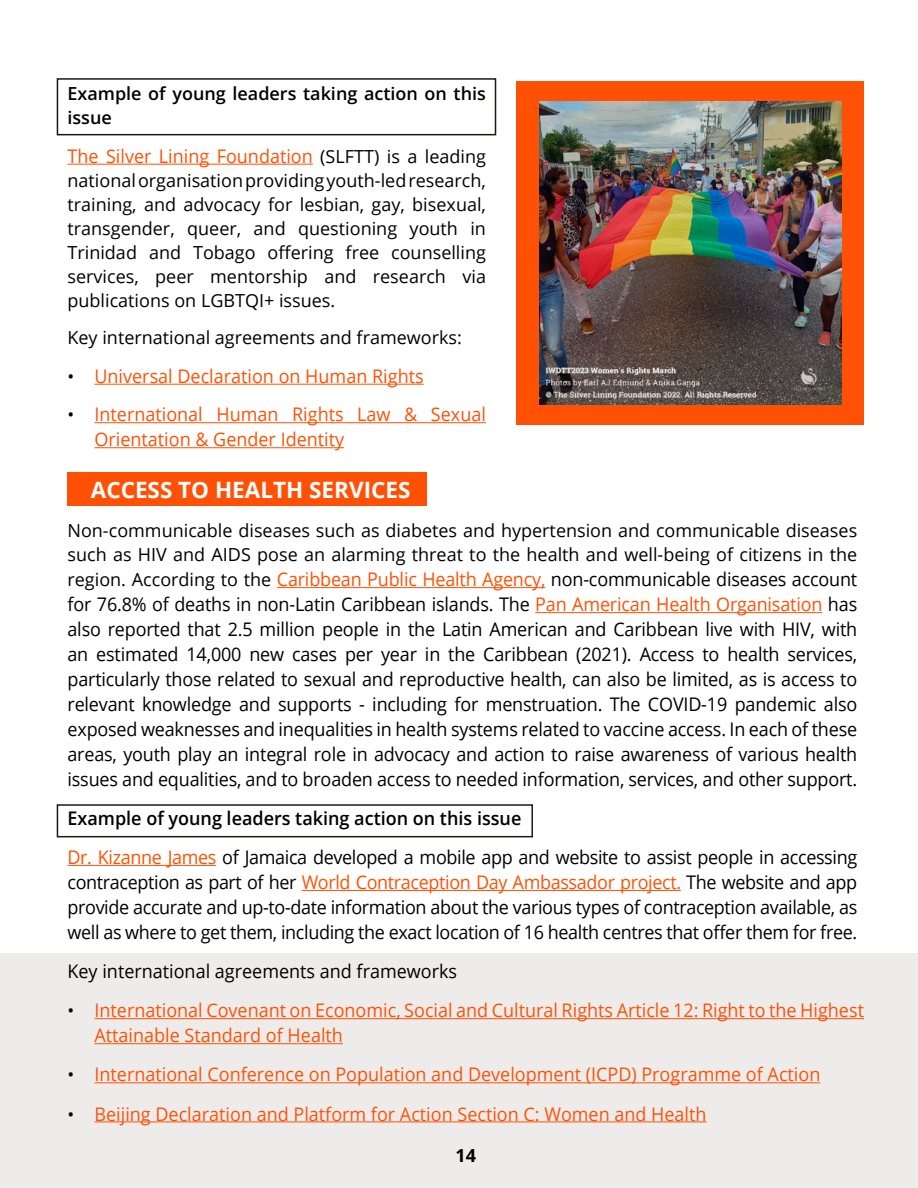
<style>
.page{position:relative;width:918px;height:1188px;background:#fff}
.page>*{position:absolute;margin:0;border:0;box-sizing:border-box;transform-origin:0 0}
.t1{font:700 22.5px "Open Sans";color:#fff}
.t2{font:18.75px/25px "Open Sans";letter-spacing:-.02em;color:#000;text-align:justify;scale:.96 1}
.t3{font:18.75px/25px "Open Sans";color:#ff5105;scale:.96 1}
.t4{font:18.75px "Open Sans";color:#000;scale:.96 1}
.t5{font:18px/24px "Open Sans";color:#000;text-align:justify}
.t6{font:600 18px/24px "Open Sans";color:#000}
.t7{font:700 18px "Open Sans";color:#000}
.s1{font-size:18px;color:#000}
.s2{font-size:18px}
.s3{color:#ff5105}
.s4{font-weight:600}
</style>
<div class="page">
<div style="left:57px;top:804px;width:476px;height:33px;border:2px solid #21170a"></div>
<div style="left:57px;top:78px;width:439px;height:57px;border:2px solid #21170a"></div>
<div style="left:0;top:954px;width:918px;height:234px;background:#edeceb"></div>
<hr style="left:68px;top:164px;width:245px;height:1px;background:#ff5105">
<hr style="left:94px;top:384px;width:330px;height:1px;background:#ff5105">
<hr style="left:94px;top:422px;width:392px;height:1px;background:#ff5105">
<hr style="left:94px;top:447px;width:250px;height:1px;background:#ff5105">
<hr style="left:277px;top:587px;width:268px;height:1px;background:#ff5105">
<hr style="left:535px;top:612px;width:287px;height:1px;background:#ff5105">
<hr style="left:68px;top:865px;width:148px;height:1px;background:#ff5105">
<hr style="left:302px;top:890px;width:379px;height:1px;background:#ff5105">
<hr style="left:94px;top:1018px;width:770px;height:1px;background:#ff5105">
<hr style="left:94px;top:1043px;width:249px;height:1px;background:#ff5105">
<hr style="left:94px;top:1082px;width:726px;height:1px;background:#ff5105">
<hr style="left:94px;top:1121px;width:613px;height:1px;background:#ff5105">
<div style="left:68px;top:473px;width:359px;height:33px;background:#ff5105"></div>
<div style="left:517px;top:81px;width:347px;height:344px;background:#ff5105"></div>
<img style="left:539px;top:102px;width:303px;height:302px">
<p class="t6" style="left:68px;top:81px;width:420px">Example of young leaders taking action on this issue</p>
<p class="t3" style="left:68px;top:143px;width:437px">The Silver Lining Foundation <span class="s1">(SLFTT) is a leading</span></p>
<p class="t5" style="left:68px;top:168px;width:420px">national organisation providing youth-led research, training, and advocacy for lesbian, gay, bisexual, transgender, queer, and questioning youth in Trinidad and Tobago offering free counselling services, peer mentorship and research via publications on LGBTQI+ issues.</p>
<p class="t5" style="left:68px;top:325px;width:396px">Key international agreements and frameworks:</p>
<p class="t3" style="left:68px;top:363px;width:372px"><span class="s1">•</span> Universal Declaration on Human Rights</p>
<p class="t3" style="left:94px;top:402px;width:409px;text-indent:-27px"><span class="s1">•</span> International Human Rights Law &amp; Sexual<br>Orientation &amp; Gender Identity</p>
<p class="t1" style="left:91px;top:474px;width:321px">ACCESS TO HEALTH SERVICES</p>
<p class="t5" style="left:68px;top:518px;width:791px">Non-communicable diseases such as diabetes and hypertension and communicable diseases such as HIV and AIDS pose an alarming threat to the health and well-being of citizens in the</p>
<p class="t2" style="left:68px;top:566px;width:824px"><span class="s2">region. According to the</span> <span class="s3">Caribbean Public Health Agency,</span> non-communicable diseases account for 76.8% of deaths in non-Latin Caribbean islands. The <span class="s3">Pan American Health Organisation</span> has also reported that 2.5 million people in the Latin American and Caribbean live with HIV, with an estimated 14,000 new cases per year in the Caribbean (2021). Access to health services, particularly those related to sexual and reproductive health, can also be limited, as is access to relevant knowledge and supports - including for menstruation. The COVID-19 pandemic also exposed weaknesses and inequalities in health systems related to vaccine access. In each of these areas, youth play an integral role in advocacy and action to raise awareness of various health issues and equalities, and to broaden access to needed information, services, and other support.</p>
<p class="t2" style="left:68px;top:798px;width:824px;line-height:39.2px"><span class="s4">Example of young leaders taking action on this issue<br></span><span class="s3">Dr. Kizanne James</span> of Jamaica developed a mobile app and website to assist people in accessing</p>
<p class="t2" style="left:68px;top:869px;width:824px">contraception as part of her <span class="s3">World Contraception Day Ambassador project.</span> The website and app provide accurate and up-to-date information about the various types of contraception available, as well as where to get them, including the exact location of 16 health centres that offer them for free.</p>
<p class="t4" style="left:68px;top:958px;width:407px">Key international agreements and frameworks</p>
<p class="t3" style="left:94px;top:997px;width:803px;text-indent:-27px"><span class="s1">•</span> International Covenant on Economic, Social and Cultural Rights Article 12: Right to the Highest<br>Attainable Standard of Health</p>
<p class="t3" style="left:68px;top:1062px;width:786px"><span class="s1">•</span> International Conference on Population and Development (ICPD) Programme of Action</p>
<p class="t3" style="left:68px;top:1101px;width:667px"><span class="s1">•</span> Beijing Declaration and Platform for Action Section C: Women and Health</p>
<p class="t7" style="left:455px;top:1143px;width:22px">14</p>
</div>
